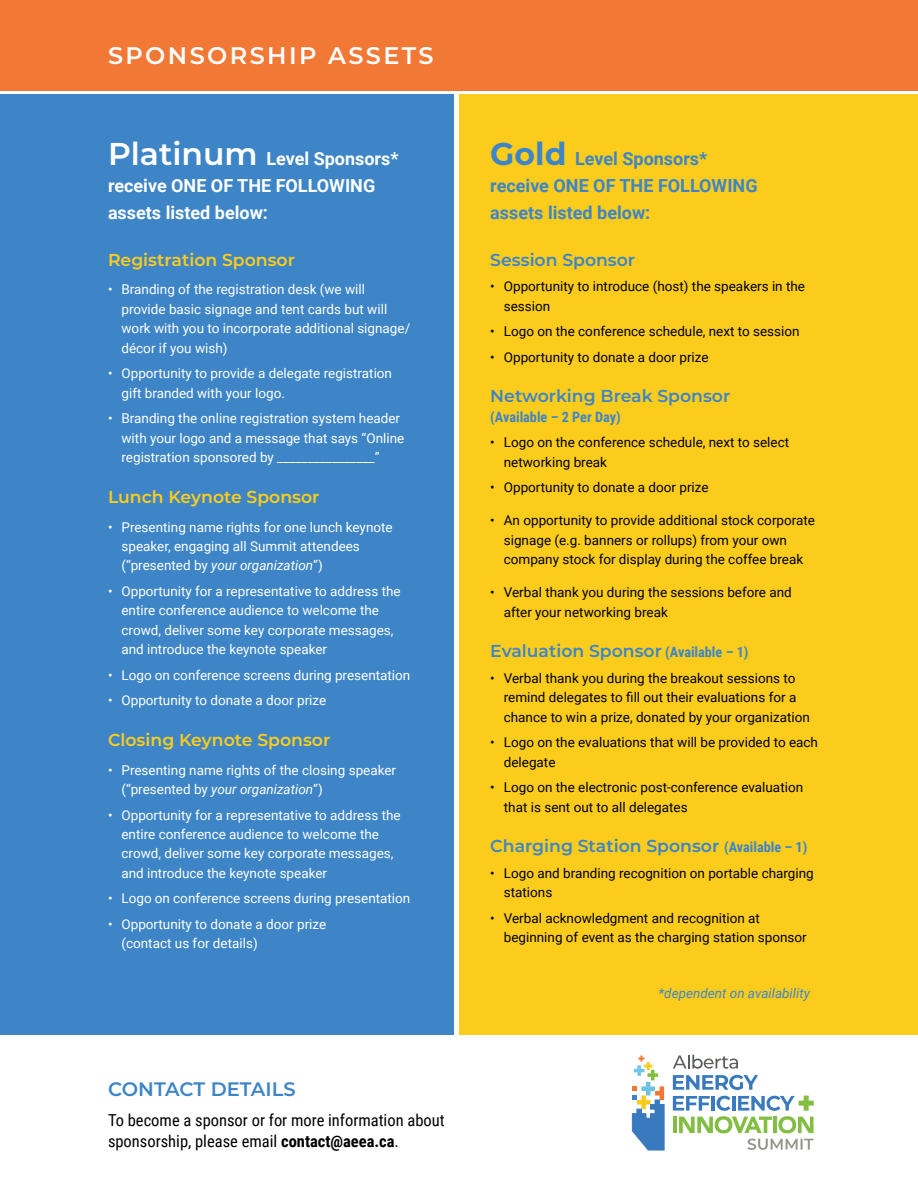
<style>
.page{position:relative;width:918px;height:1188px;background:#fff}
.page>*{position:absolute;margin:0;border:0;box-sizing:border-box;transform-origin:0 0}
.t1{font:600 24px "Montserrat";letter-spacing:.1em;color:#fff}
.t2{font:600 19.5px "Montserrat";letter-spacing:-.005em;color:#3d85c7}
.t3{font:700 18px/27px "Roboto";color:#fff}
.t4{font:700 18px/27px "Roboto";color:#3d85c7}
.t5{font:600 17.25px "Montserrat";color:#3d85c7}
.t6{font:600 17.25px "Montserrat";color:#fccc1c}
.t7{font:16.5px/21px "Roboto Condensed";color:#000}
.t8{font:700 14.25px "Roboto Condensed";color:#3d85c7}
.t9{font:13.5px/19.5px "Roboto";color:#fff}
.t10{font:13.5px/19.5px "Roboto";color:#000}
.t11{font:italic 13.5px "Roboto";color:#3d85c7}
.s1{font-family:"Montserrat";font-weight:600;font-size:31.5px}
.s2{font-style:italic}
.s3{font-weight:700}
.s4{font-family:"Montserrat";font-size:31.5px}
.s5{font-family:"Roboto Condensed";font-weight:700;font-size:14.25px}
</style>
<div class="page">
<div style="left:0;top:0;width:918px;height:91px;background:#f27836"></div>
<div style="left:0;top:94px;width:454px;height:941px;background:#3d85c7"></div>
<div style="left:459px;top:94px;width:459px;height:941px;background:#fccc1c"></div>
<svg style="left:632px;top:1056px;width:33px;height:95px"></svg>
<svg style="left:673px;top:1055px;width:65px;height:14px"></svg>
<svg style="left:673px;top:1075px;width:85px;height:15px"></svg>
<svg style="left:673px;top:1096px;width:141px;height:54px"></svg>
<h1 class="t1" style="left:108px;top:39px;width:327px">SPONSORSHIP ASSETS</h1>
<h3 class="t3" style="left:108px;top:145px;width:292px"><span class="s1">Platinum</span> Level Sponsors* receive ONE OF THE FOLLOWING assets listed below:</h3>
<p class="t6" style="left:108px;top:248px;width:188px">Registration Sponsor</p>
<p class="t9" style="left:122px;top:279px;width:290px;text-indent:-14px">• Branding of the registration desk (we will provide basic signage and tent cards but will work with you to incorporate additional signage/ décor if you wish)</p>
<p class="t9" style="left:122px;top:363px;width:272px;text-indent:-14px">• Opportunity to provide a delegate registration gift branded with your logo.</p>
<p class="t9" style="left:122px;top:408px;width:284px;text-indent:-14px">• Branding the online registration system header with your logo and a message that says “Online registration sponsored by ________________”</p>
<p class="t6" style="left:108px;top:485px;width:213px">Lunch Keynote Sponsor</p>
<p class="t9" style="left:122px;top:516px;width:273px;text-indent:-14px">• Presenting name rights for one lunch keynote speaker, engaging all Summit attendees (“presented by <span class="s2">your organization</span>”)</p>
<p class="t9" style="left:122px;top:581px;width:281px;text-indent:-14px">• Opportunity for a representative to address the entire conference audience to welcome the crowd, deliver some key corporate messages, and introduce the keynote speaker</p>
<p class="t9" style="left:108px;top:665px;width:304px">• Logo on conference screens during presentation</p>
<p class="t9" style="left:108px;top:690px;width:220px">• Opportunity to donate a door prize</p>
<p class="t6" style="left:108px;top:728px;width:224px">Closing Keynote Sponsor</p>
<p class="t9" style="left:122px;top:759px;width:276px;text-indent:-14px">• Presenting name rights of the closing speaker (“presented by <span class="s2">your organization</span>”)</p>
<p class="t9" style="left:122px;top:804px;width:281px;text-indent:-14px">• Opportunity for a representative to address the entire conference audience to welcome the crowd, deliver some key corporate messages, and introduce the keynote speaker</p>
<p class="t9" style="left:108px;top:888px;width:304px">• Logo on conference screens during presentation</p>
<p class="t9" style="left:122px;top:914px;width:206px;text-indent:-14px">• Opportunity to donate a door prize (contact us for details)</p>
<h2 class="t2" style="left:108px;top:1075px;width:189px">CONTACT DETAILS</h2>
<p class="t7" style="left:108px;top:1109px;width:338px">To become a sponsor or for more information about sponsorship, please email <span class="s3">contact@aeea.ca</span>.</p>
<h3 class="t4" style="left:490px;top:145px;width:269px"><span class="s4">Gold</span> Level Sponsors* receive ONE OF THE FOLLOWING assets listed below:</h3>
<p class="t5" style="left:490px;top:248px;width:146px">Session Sponsor</p>
<p class="t10" style="left:504px;top:276px;width:303px;text-indent:-14px">• Opportunity to introduce (host) the speakers in the session</p>
<p class="t10" style="left:490px;top:321px;width:311px">• Logo on the conference schedule, next to session</p>
<p class="t10" style="left:490px;top:347px;width:220px">• Opportunity to donate a door prize</p>
<p class="t5" style="left:490px;top:384px;width:241px">Networking Break Sponsor</p>
<p class="t8" style="left:490px;top:407px;width:132px">(Available – 2 Per Day)</p>
<p class="t10" style="left:504px;top:432px;width:287px;text-indent:-14px">• Logo on the conference schedule, next to select networking break</p>
<p class="t10" style="left:490px;top:477px;width:220px">• Opportunity to donate a door prize</p>
<p class="t10" style="left:504px;top:510px;width:313px;text-indent:-14px">• An opportunity to provide additional stock corporate signage (e.g. banners or rollups) from your own company stock for display during the coffee break</p>
<p class="t10" style="left:504px;top:582px;width:289px;text-indent:-14px">• Verbal thank you during the sessions before and after your networking break</p>
<p class="t5" style="left:490px;top:639px;width:260px">Evaluation Sponsor <span class="s5">(Available – 1)</span></p>
<p class="t10" style="left:504px;top:668px;width:308px;text-indent:-14px">• Verbal thank you during the breakout sessions to remind delegates to fill out their evaluations for a chance to win a prize, donated by your organization</p>
<p class="t10" style="left:504px;top:732px;width:316px;text-indent:-14px">• Logo on the evaluations that will be provided to each delegate</p>
<p class="t10" style="left:504px;top:777px;width:301px;text-indent:-14px">• Logo on the electronic post-conference evaluation that is sent out to all delegates</p>
<p class="t5" style="left:490px;top:834px;width:319px">Charging Station Sponsor <span class="s5">(Available – 1)</span></p>
<p class="t10" style="left:504px;top:863px;width:312px;text-indent:-14px">• Logo and branding recognition on portable charging stations</p>
<p class="t10" style="left:504px;top:908px;width:305px;text-indent:-14px">• Verbal acknowledgment and recognition at beginning of event as the charging station sponsor</p>
<p class="t11" style="left:659px;top:984px;width:153px">*dependent on availability</p>
</div>
